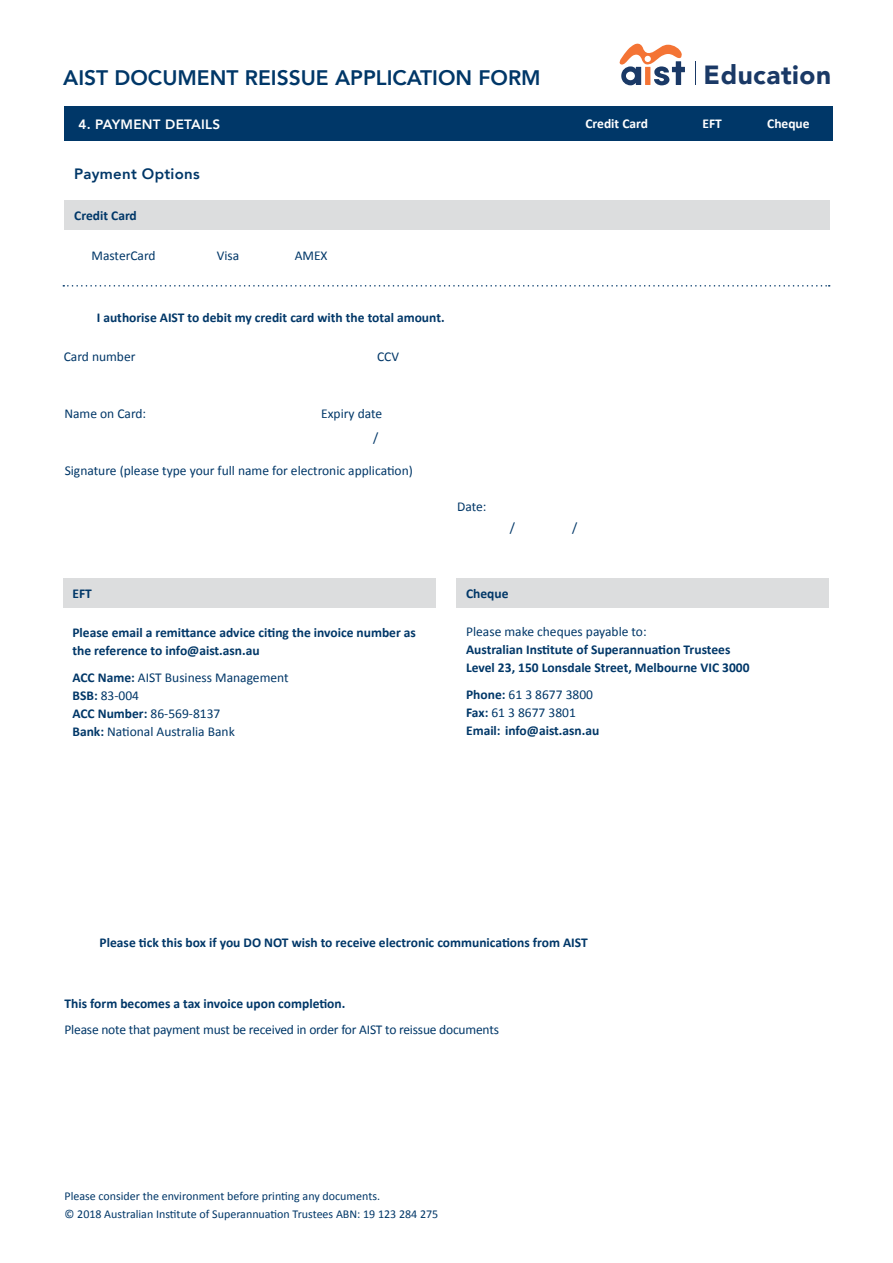
<style>
.page{position:relative;width:893px;height:1263px;background:#fff}
.page>*{position:absolute;margin:0;border:0;box-sizing:border-box;transform-origin:0 0}
.t1{font:900 26.25px "Avenir";letter-spacing:.02em;color:#1a3966}
.t2{font:800 21px "Avenir";color:#003768}
.t3{font:800 15px "Avenir";letter-spacing:.02em;color:#003768}
.t4{font:13.5px/18px "Calibri";color:#003768}
.t5{font:700 13.5px/18px "Calibri";color:#003768}
.t6{font:700 13.5px "Calibri";color:#fff}
.t7{font:800 13.5px "Avenir";letter-spacing:.02em;color:#fff}
.t8{font:12px/18px "Calibri";color:#003768}
.s1{color:#003767}
.s2{font-weight:700}
.s3{font-weight:700;color:#003767}
</style>
<div class="page">
<svg style="left:619px;top:44px;width:66px;height:41px"></svg>
<svg style="left:695px;top:61px;width:1px;height:23px"></svg>
<div style="left:64px;top:106px;width:768px;height:34px;background:#003768"></div>
<svg style="left:63px;top:285px;width:767px;height:2px"></svg>
<div style="left:64px;top:200px;width:765px;height:30px;background:#dcddde"></div>
<div style="left:456px;top:578px;width:373px;height:30px;background:#dcddde"></div>
<div style="left:64px;top:578px;width:372px;height:30px;background:#dcddde"></div>
<h2 class="t2" style="left:63px;top:61px;width:479px">AIST DOCUMENT REISSUE APPLICATION FORM</h2>
<h1 class="t1" style="left:704px;top:53px;width:129px">Education</h1>
<p class="t7" style="left:78px;top:114px;width:143px">4. PAYMENT DETAILS</p>
<p class="t3" style="left:74px;top:162px;width:127px">Payment Options</p>
<p class="t5" style="left:74px;top:207px;width:64px">Credit Card</p>
<p class="t4" style="left:91px;top:247px;width:66px">MasterCard</p>
<p class="t4" style="left:217px;top:247px;width:24px">Visa</p>
<p class="t4" style="left:295px;top:247px;width:34px">AMEX</p>
<p class="t5" style="left:97px;top:308px;width:349px">I authorise AIST to debit my credit card with the total amount.</p>
<p class="t4" style="left:64px;top:348px;width:73px">Card number</p>
<p class="t4" style="left:377px;top:348px;width:24px">CCV</p>
<p class="t4" style="left:64px;top:404px;width:83px">Name on Card:</p>
<p class="t4" style="left:321px;top:404px;width:63px">Expiry date</p>
<p class="t4" style="left:373px;top:429px;width:7px">/</p>
<p class="t4" style="left:65px;top:462px;width:350px">Signature (please type your full name for electronic application)</p>
<p class="t4" style="left:457px;top:497px;width:31px">Date:</p>
<p class="t6" style="left:585px;top:115px;width:64px">Credit Card</p>
<p class="t6" style="left:702px;top:115px;width:21px">EFT</p>
<p class="t6" style="left:767px;top:115px;width:44px">Cheque</p>
<p class="t4" style="left:510px;top:519px;width:7px">/</p>
<p class="t4" style="left:572px;top:519px;width:7px">/</p>
<p class="t5" style="left:72px;top:584px;width:21px">EFT</p>
<p class="t5" style="left:72px;top:624px;width:345px">Please email a remittance advice citing the invoice number as the reference to <span class="s1">info@aist.asn.au</span></p>
<p class="t4" style="left:72px;top:668px;width:218px"><span class="s2">ACC Name:</span> AIST Business Management<br><span class="s2">BSB:</span> 83-004<br><span class="s2">ACC Number:</span> 86-569-8137<br><span class="s2">Bank:</span> National Australia Bank</p>
<p class="t5" style="left:466px;top:584px;width:44px">Cheque</p>
<p class="t4" style="left:466px;top:623px;width:182px">Please make cheques payable to:</p>
<p class="t5" style="left:466px;top:641px;width:285px">Australian Institute of Superannuation Trustees<br>Level 23, 150 Lonsdale Street, Melbourne VIC 3000</p>
<p class="t4" style="left:466px;top:685px;width:135px"><span class="s2">Phone:</span> 61 3 8677 3800<br><span class="s2">Fax:</span> 61 3 8677 3801<br><span class="s2">Email:</span> <span class="s3">info@aist.asn.au</span></p>
<p class="t5" style="left:100px;top:933px;width:490px">Please tick this box if you DO NOT wish to receive electronic communications from AIST</p>
<p class="t5" style="left:65px;top:994px;width:282px">This form becomes a tax invoice upon completion.</p>
<p class="t4" style="left:65px;top:1020px;width:436px">Please note that payment must be received in order for AIST to reissue documents</p>
<p class="t8" style="left:65px;top:1187px;width:375px">Please consider the environment before printing any documents.<br>© 2018 Australian Institute of Superannuation Trustees ABN: 19 123 284 275</p>
</div>
